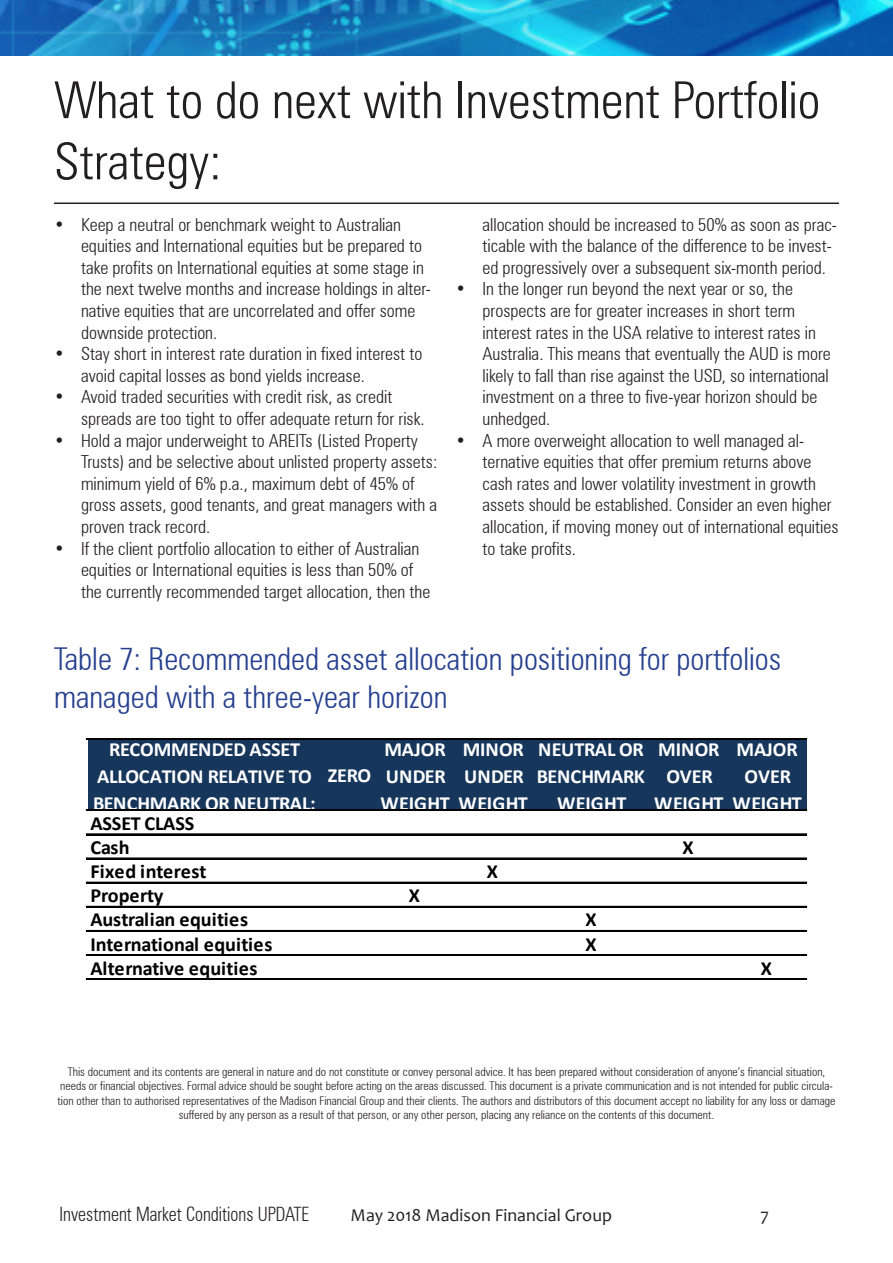
<style>
.page{position:relative;width:893px;height:1263px;background:#fff}
.page>*{position:absolute;margin:0;border:0;box-sizing:border-box;transform-origin:0 0}
.t1{font:51px/61.2px "Morningstar 1 Light";color:#231f20}
.t2{font:31.5px/37.8px "Morningstar 1 Light";color:#253f8e}
.t3{font:700 20.1px/26.8px "Calibri";letter-spacing:-.005em;color:#fff;text-align:center}
.t4{font:700 20.1px/24.2px "Calibri";letter-spacing:-.005em;color:#000}
.t5{font:19.8px "Morningstar 1 Light";color:#231f20;scale:.91 1}
.t6{font:18px/21.6px "Morningstar 1 Light";color:#231f20}
.t7{font:18px "Candara";color:#231f20}
.bulleted_list{font:12px/14.4px "Morningstar 1 Light";color:#231f20;text-align:center}
</style>
<div class="page">
<img style="left:0;top:0;width:893px;height:55px">
<hr style="left:54px;top:203px;width:785px;height:1px;background:#231f20">
<div style="left:88px;top:740px;width:719px;height:71px;background:#16365c"></div>
<hr style="left:86px;top:738px;width:721px;height:2px;background:#000">
<hr style="left:86px;top:809px;width:721px;height:1px;background:#000">
<hr style="left:86px;top:810px;width:721px;height:1px;background:#000">
<hr style="left:86px;top:833px;width:721px;height:1px;background:#000">
<hr style="left:86px;top:834px;width:721px;height:1px;background:#000">
<hr style="left:86px;top:858px;width:721px;height:1px;background:#000">
<hr style="left:86px;top:882px;width:721px;height:1px;background:#000">
<hr style="left:86px;top:906px;width:721px;height:2px;background:#000">
<hr style="left:86px;top:930px;width:721px;height:2px;background:#000">
<hr style="left:86px;top:954px;width:721px;height:2px;background:#000">
<hr style="left:86px;top:978px;width:721px;height:1px;background:#000">
<hr style="left:86px;top:979px;width:721px;height:1px;background:#000">
<p class="t1" style="left:54px;top:69px;width:768px">What to do next with Investment Portfolio<br>Strategy:</p>
<p class="t6" style="left:81px;top:213px;width:351px;text-indent:-27px">• Keep a neutral or benchmark weight to Australian equities and International equities but be prepared to take profits on International equities at some stage in the next twelve months and increase holdings in alter&shy;native equities that are uncorrelated and offer some downside protection.</p>
<p class="t6" style="left:81px;top:343px;width:343px;text-indent:-27px">• Stay short in interest rate duration in fixed interest to avoid capital losses as bond yields increase.</p>
<p class="t6" style="left:81px;top:386px;width:345px;text-indent:-27px">• Avoid traded securities with credit risk, as credit spreads are too tight to offer adequate return for risk.</p>
<p class="t6" style="left:81px;top:429px;width:358px;text-indent:-27px">• Hold a major underweight to AREITs (Listed Property Trusts) and be selective about unlisted property assets: minimum yield of 6% p.a., maximum debt of 45% of gross assets, good tenants, and great managers with a proven track record.</p>
<p class="t6" style="left:81px;top:537px;width:351px;text-indent:-27px">• If the client portfolio allocation to either of Australian equities or International equities is less than 50% of the currently recommended target allocation, then the</p>
<p class="t6" style="left:482px;top:213px;width:356px">allocation should be increased to 50% as soon as prac&shy;ticable with the balance of the difference to be invest&shy;ed progressively over a subsequent six-month period.</p>
<p class="t6" style="left:482px;top:278px;width:350px;text-indent:-27px">• In the longer run beyond the next year or so, the prospects are for greater increases in short term interest rates in the USA relative to interest rates in Australia. This means that eventually the AUD is more likely to fall than rise against the USD, so international investment on a three to five-year horizon should be unhedged.</p>
<p class="t6" style="left:482px;top:429px;width:358px;text-indent:-27px">• A more overweight allocation to well managed al&shy;ternative equities that offer premium returns above cash rates and lower volatility investment in growth assets should be established. Consider an even higher allocation, if moving money out of international equities to take profits.</p>
<p class="t2" style="left:54px;top:640px;width:729px">Table 7: Recommended asset allocation positioning for portfolios managed with a three-year horizon</p>
<p class="t3" style="left:93px;top:736px;width:224px">RECOMMENDED ASSET<br>ALLOCATION RELATIVE TO<br>BENCHMARK OR NEUTRAL:</p>
<p class="t3" style="left:380px;top:736px;width:149px;text-align:left">MAJOR<br>UNDER<br>WEIGHT WEIGHT</p>
<p class="t3" style="left:463px;top:736px;width:63px;text-align:left">MINOR<br>UNDER</p>
<p class="t3" style="left:537px;top:736px;width:110px">NEUTRAL OR<br>BENCHMARK<br>WEIGHT</p>
<p class="t3" style="left:658px;top:736px;width:63px">MINOR</p>
<p class="t3" style="left:736px;top:736px;width:63px">MAJOR<br>OVER</p>
<p class="t3" style="left:328px;top:761px;width:45px">ZERO</p>
<p class="t3" style="left:666px;top:763px;width:48px">OVER</p>
<p class="t3" style="left:654px;top:789px;width:149px">WEIGHT WEIGHT</p>
<p class="t4" style="left:90px;top:811px;width:106px">ASSET CLASS<br>Cash</p>
<p class="t4" style="left:682px;top:835px;width:13px">X</p>
<p class="t4" style="left:90px;top:859px;width:118px">Fixed interest</p>
<p class="t4" style="left:487px;top:859px;width:13px">X</p>
<p class="t4" style="left:90px;top:883px;width:74px">Property</p>
<p class="t4" style="left:409px;top:883px;width:13px">X</p>
<p class="t4" style="left:90px;top:908px;width:159px">Australian equities</p>
<p class="t4" style="left:585px;top:908px;width:13px">X</p>
<p class="t4" style="left:90px;top:932px;width:184px">International equities</p>
<p class="t4" style="left:585px;top:932px;width:13px">X</p>
<p class="t4" style="left:90px;top:956px;width:169px">Alternative equities</p>
<p class="t4" style="left:761px;top:956px;width:13px">X</p>
<p class="bulleted_list" style="left:58px;top:1064px;width:779px">This document and its contents are general in nature and do not constitute or convey personal advice. It has been prepared without consideration of anyone’s financial situation, needs or financial objectives. Formal advice should be sought before acting on the areas discussed. This document is a private communication and is not intended for public circula&shy;tion other than to authorised representatives of the Madison Financial Group and their clients. The authors and distributors of this document accept no liability for any loss or damage suffered by any person as a result of that person, or any other person, placing any reliance on the contents of this document.</p>
<p class="t5" style="left:60px;top:1202px;width:276px">Investment Market Conditions UPDATE</p>
<p class="t7" style="left:351px;top:1204px;width:263px">May 2018 Madison Financial Group</p>
<p class="t7" style="left:760px;top:1204px;width:10px">7</p>
</div>
